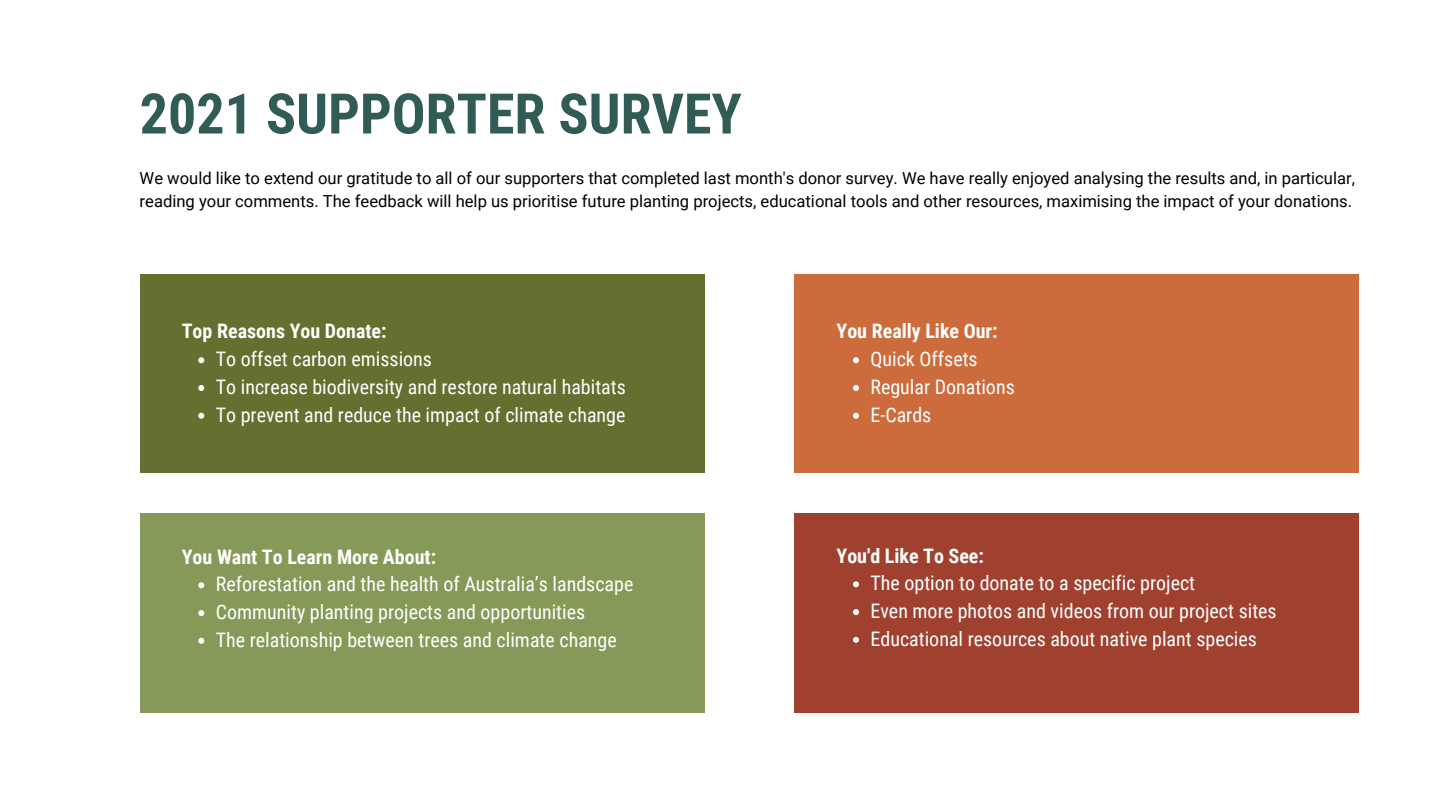
<style>
.page{position:relative;width:1440px;height:810px;background:#fff}
.page>*{position:absolute;margin:0;border:0;box-sizing:border-box;transform-origin:0 0}
.t1{font:700 56px "Roboto Condensed";color:#315b55}
.t2{font:20px/27.8px "Roboto Condensed";color:#fff}
.t3{font:700 20px "Roboto Condensed";color:#fff}
.t4{font:16.6px/22.5px "Roboto";color:#000}
</style>
<div class="page">
<div style="left:140px;top:513px;width:564px;height:199px;background:#859959"></div>
<div style="left:794px;top:275px;width:565px;height:198px;background:#cc6b3c"></div>
<div style="left:794px;top:513px;width:565px;height:199px;background:#a04130"></div>
<div style="left:140px;top:275px;width:564px;height:198px;background:#646f30"></div>
<svg style="left:198px;top:357px;width:6px;height:6px"></svg>
<svg style="left:198px;top:385px;width:6px;height:6px"></svg>
<svg style="left:198px;top:413px;width:6px;height:6px"></svg>
<svg style="left:198px;top:582px;width:6px;height:6px"></svg>
<svg style="left:198px;top:610px;width:6px;height:6px"></svg>
<svg style="left:198px;top:638px;width:6px;height:6px"></svg>
<svg style="left:853px;top:357px;width:6px;height:6px"></svg>
<svg style="left:853px;top:385px;width:6px;height:6px"></svg>
<svg style="left:853px;top:413px;width:6px;height:6px"></svg>
<svg style="left:853px;top:581px;width:6px;height:6px"></svg>
<svg style="left:853px;top:609px;width:6px;height:6px"></svg>
<svg style="left:853px;top:637px;width:6px;height:6px"></svg>
<h1 class="t1" style="left:140px;top:74px;width:604px">2021 SUPPORTER SURVEY</h1>
<p class="t4" style="left:140px;top:167px;width:1217px">We would like to extend our gratitude to all of our supporters that completed last month's donor survey. We have really enjoyed analysing the results and, in particular, reading your comments. The feedback will help us prioritise future planting projects, educational tools and other resources, maximising the impact of your donations.</p>
<p class="t3" style="left:182px;top:317px;width:206px">Top Reasons You Donate:</p>
<p class="t2" style="left:216px;top:344px;width:412px">To offset carbon emissions<br>To increase biodiversity and restore natural habitats<br>To prevent and reduce the impact of climate change</p>
<p class="t3" style="left:182px;top:542px;width:256px">You Want To Learn More About:</p>
<p class="t2" style="left:216px;top:570px;width:419px">Reforestation and the health of Australia’s landscape<br>Community planting projects and opportunities<br>The relationship between trees and climate change</p>
<p class="t3" style="left:837px;top:317px;width:163px">You Really Like Our:</p>
<p class="t2" style="left:871px;top:344px;width:146px">Quick Offsets<br>Regular Donations<br>E-Cards</p>
<p class="t3" style="left:837px;top:541px;width:149px">You'd Like To See:</p>
<p class="t2" style="left:871px;top:569px;width:408px">The option to donate to a specific project<br>Even more photos and videos from our project sites<br>Educational resources about native plant species</p>
</div>
